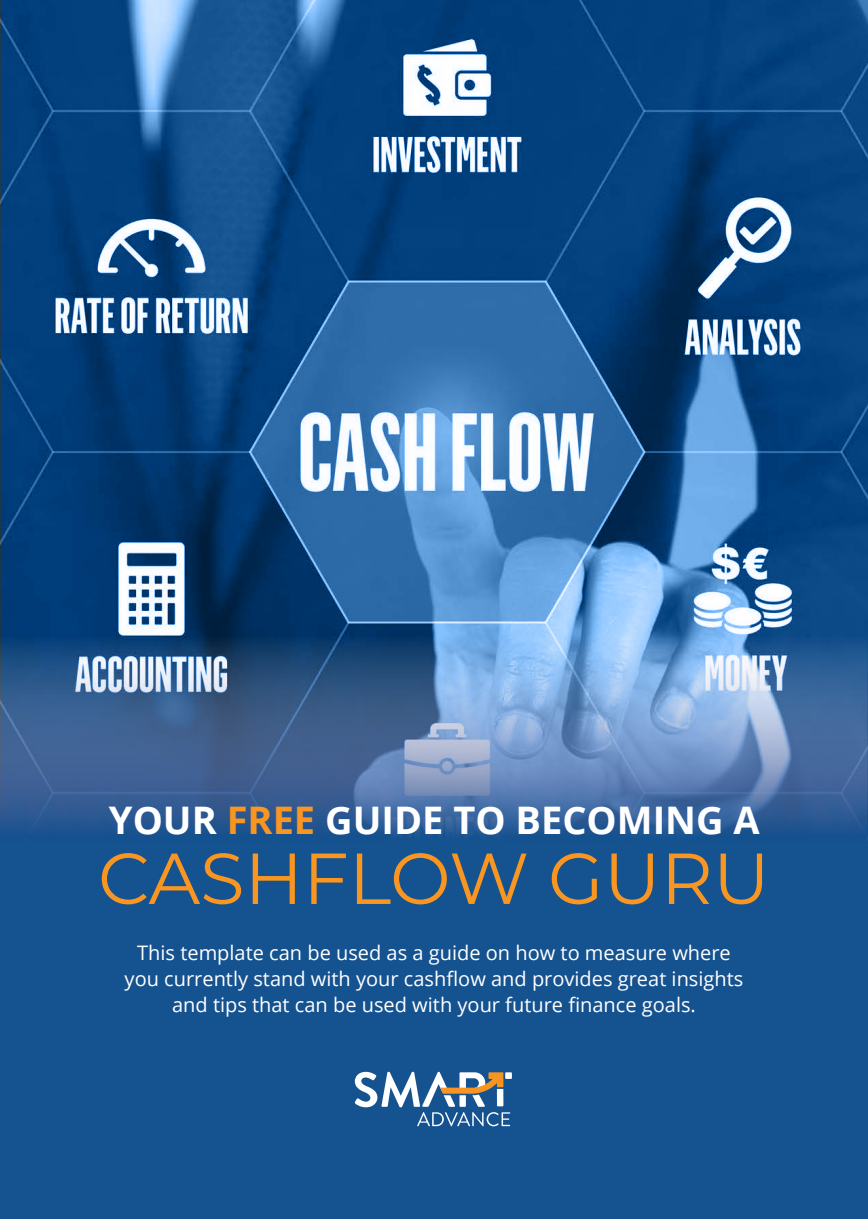
<style>
.page{position:relative;width:868px;height:1219px;background:#fff}
.page>*{position:absolute;margin:0;border:0;box-sizing:border-box;transform-origin:0 0}
.t1{font:72px "Montserrat";color:#f89621}
.t2{font:700 38px "Open Sans";color:#fff}
.t3{font:20px/26px "Open Sans";color:#fff;text-align:center}
.s1{color:#f89621}
</style>
<div class="page">
<svg style="left:2px;top:0;width:865px;height:580px;fill:#03407e"></svg>
<img style="left:0;top:580px;width:867px;height:264px">
<div style="left:0;top:844px;width:867px;height:375px;background:#155290"></div>
<div style="left:505px;top:1072px;width:7px;height:7px;background:#fff"></div>
<svg style="left:354px;top:1072px;width:156px;height:54px"></svg>
<h2 class="t2" style="left:109px;top:805px;width:652px">YOUR <span class="s1">FREE</span> GUIDE TO BECOMING A</h2>
<h1 class="t1" style="left:98px;top:837px;width:673px">CASHFLOW GURU</h1>
<p class="t3" style="left:125px;top:941px;width:620px">This template can be used as a guide on how to measure where you currently stand with your cashflow and provides great insights and tips that can be used with your future finance goals.</p>
</div>
